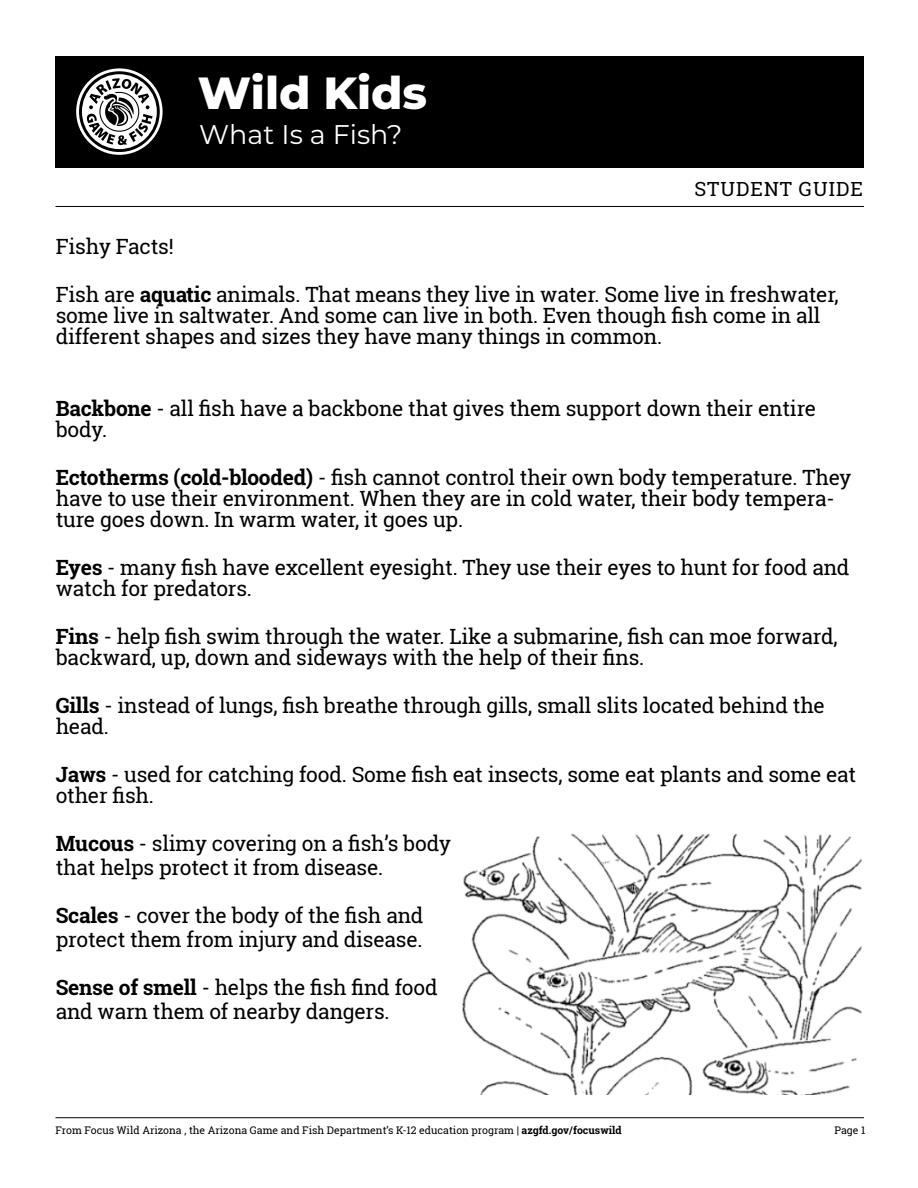
<style>
.page{position:relative;width:918px;height:1188px;background:#fff}
.page>*{position:absolute;margin:0;border:0;box-sizing:border-box;transform-origin:0 0}
.t1{font:800 45px "Montserrat";color:#fff}
.t2{font:27px "Montserrat";color:#fff}
.t3{font:21px/21px "Roboto Slab";letter-spacing:-.01em;color:#000}
.t4{font:19.5px "Roboto Slab";letter-spacing:.05em;color:#000}
.t5{font:10.5px "Roboto Slab";color:#000}
.s1{font-weight:700}
</style>
<div class="page">
<div style="left:56px;top:56px;width:808px;height:111px;background:#000"></div>
<svg style="left:76px;top:68px;width:87px;height:87px"></svg>
<hr style="left:56px;top:1117px;width:808px;height:1px;background:#000">
<hr style="left:56px;top:206px;width:808px;height:1px;background:#000">
<img style="left:462px;top:833px;width:400px;height:262px">
<h1 class="t1" style="left:198px;top:60px;width:231px">Wild Kids</h1>
<p class="t2" style="left:199px;top:116px;width:205px">What Is a Fish?</p>
<p class="t4" style="left:694px;top:176px;width:170px">STUDENT GUIDE</p>
<p class="t3" style="left:56px;top:236px;width:120px">Fishy Facts!</p>
<p class="t3" style="left:56px;top:284px;width:785px">Fish are <span class="s1">aquatic</span> animals. That means they live in water. Some live in freshwater, some live in saltwater. And some can live in both. Even though fish come in all different shapes and sizes they have many things in common.</p>
<p class="t3" style="left:56px;top:398px;width:762px"><span class="s1">Backbone</span> - all fish have a backbone that gives them support down their entire body.</p>
<p class="t3" style="left:56px;top:467px;width:797px"><span class="s1">Ectotherms (cold-blooded)</span> - fish cannot control their own body temperature. They have to use their environment. When they are in cold water, their body tempera&shy;ture goes down. In warm water, it goes up.</p>
<p class="t3" style="left:56px;top:557px;width:795px"><span class="s1">Eyes</span> - many fish have excellent eyesight. They use their eyes to hunt for food and watch for predators.</p>
<p class="t3" style="left:56px;top:626px;width:783px"><span class="s1">Fins</span> - help fish swim through the water. Like a submarine, fish can moe forward, backward, up, down and sideways with the help of their fins.</p>
<p class="t3" style="left:56px;top:695px;width:771px"><span class="s1">Gills</span> - instead of lungs, fish breathe through gills, small slits located behind the head.</p>
<p class="t3" style="left:56px;top:764px;width:802px"><span class="s1">Jaws</span> - used for catching food. Some fish eat insects, some eat plants and some eat other fish.</p>
<p class="t3" style="left:56px;top:831px;width:397px;line-height:24px"><span class="s1">Mucous</span> - slimy covering on a fish’s body that helps protect it from disease.</p>
<p class="t3" style="left:56px;top:903px;width:369px;line-height:24px"><span class="s1">Scales</span> - cover the body of the fish and protect them from injury and disease.</p>
<p class="t3" style="left:56px;top:975px;width:383px;line-height:24px"><span class="s1">Sense of smell</span> - helps the fish find food and warn them of nearby dangers.</p>
<p class="t5" style="left:56px;top:1123px;width:568px">From Focus Wild Arizona , the Arizona Game and Fish Department’s K-12 education program | <span class="s1">azgfd.gov/focuswild</span></p>
<p class="t5" style="left:835px;top:1123px;width:32px">Page 1</p>
</div>
